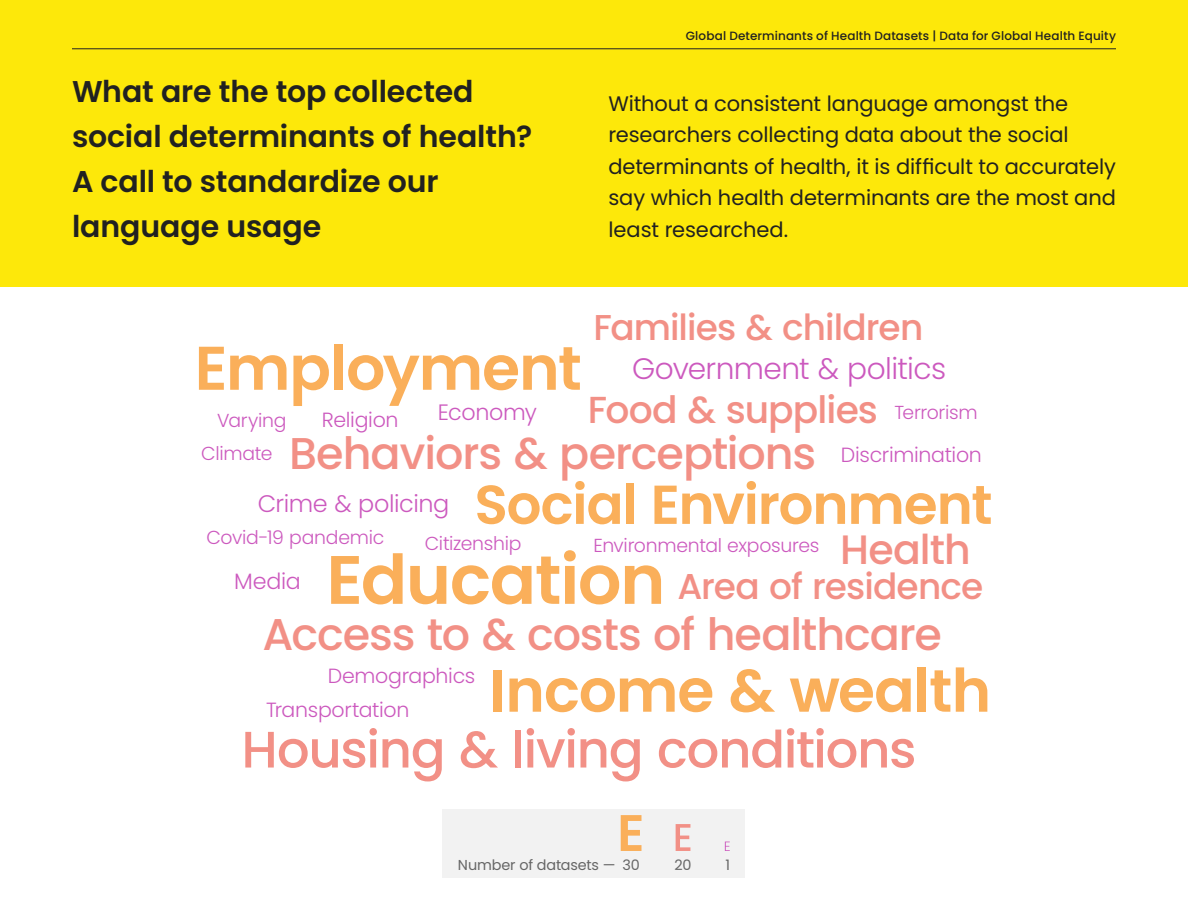
<style>
.page{position:relative;width:1188px;height:918px;background:#fff}
.page>*{position:absolute;margin:0;border:0;box-sizing:border-box;transform-origin:0 0}
.t1{font:600 68.4px "Poppins";letter-spacing:-.02em;color:#faaf5a}
.t2{font:600 61.5px "Poppins";letter-spacing:-.02em;color:#faaf5a}
.t3{font:600 59.85px "Poppins";letter-spacing:-.02em;color:#faaf5a}
.t4{font:600 54.75px "Poppins";letter-spacing:-.02em;color:#faaf5a}
.t5{font:500 51.3px "Poppins";letter-spacing:-.025em;color:#f29086}
.t6{font:500 44.4px "Poppins";letter-spacing:-.025em;color:#f29086}
.t7{font:500 41.1px "Poppins";letter-spacing:-.025em;color:#f29086}
.t8{font:500 37.65px "Poppins";letter-spacing:-.025em;color:#f29086}
.t9{font:500 35.85px "Poppins";letter-spacing:-.025em;color:#f29086}
.t10{font:600 30px/45px "Poppins";letter-spacing:-.005em;color:#212121}
.t11{font:300 29.55px "Poppins";letter-spacing:-.02em;color:#cc59be}
.t12{font:300 24px "Poppins";letter-spacing:-.015em;color:#cc59be}
.t13{font:300 22.2px "Poppins";letter-spacing:-.015em;color:#cc59be}
.t14{font:21px/31.5px "Poppins";letter-spacing:-.005em;color:#212121}
.t15{font:300 20.55px "Poppins";letter-spacing:-.015em;color:#cc59be}
.t16{font:300 18.75px/33.5px "Poppins";letter-spacing:-.015em;color:#cc59be}
.t17{font:14.4px "Poppins";letter-spacing:-.01em;color:#666}
.t18{font:500 12px "Poppins";letter-spacing:.01em;color:#212121}
</style>
<div class="page">
<div style="left:443px;top:809px;width:302px;height:69px;background:#f2f2f2"></div>
<svg style="left:621px;top:815px;width:21px;height:36px"></svg>
<svg style="left:676px;top:824px;width:14px;height:27px"></svg>
<svg style="left:725px;top:842px;width:5px;height:9px"></svg>
<div style="left:0;top:0;width:608px;height:286px;background:#fde80a"></div>
<div style="left:608px;top:0;width:580px;height:286px;background:#fde80a"></div>
<hr style="left:72px;top:49px;width:1044px;height:1px;background:#212121">
<h3 class="t10" style="left:72px;top:69px;width:462px">What are the top collected social determinants of health?<br>A call to standardize our language usage</h3>
<p class="t18" style="left:686px;top:28px;width:432px">Global Determinants of Health Datasets | Data for Global Health Equity</p>
<p class="t14" style="left:608px;top:88px;width:509px">Without a consistent language amongst the researchers collecting data about the social determinants of health, it is difficult to accurately say which health determinants are the most and least researched.</p>
<h3 class="t9" style="left:594px;top:306px;width:331px">Families &amp; children</h3>
<h2 class="t2" style="left:195px;top:333px;width:389px">Employment</h2>
<h3 class="t11" style="left:632px;top:352px;width:315px">Government &amp; politics</h3>
<h3 class="t8" style="left:588px;top:388px;width:292px">Food &amp; supplies</h3>
<p class="t13" style="left:438px;top:399px;width:101px">Economy</p>
<p class="t16" style="left:894px;top:395px;width:85px">Terrorism</p>
<p class="t15" style="left:322px;top:408px;width:78px">Religion</p>
<p class="t16" style="left:201px;top:403px;width:87px;text-indent:16px">Varying<br>Climate</p>
<h3 class="t6" style="left:289px;top:427px;width:529px">Behaviors &amp; perceptions</h3>
<p class="t15" style="left:841px;top:443px;width:143px">Discrimination</p>
<h3 class="t4" style="left:474px;top:473px;width:520px">Social Environment</h3>
<p class="t12" style="left:258px;top:490px;width:193px">Crime &amp; policing</p>
<p class="t16" style="left:206px;top:521px;width:179px">Covid-19 pandemic</p>
<p class="t16" style="left:593px;top:528px;width:228px">Environmental exposures</p>
<h3 class="t7" style="left:840px;top:525px;width:132px">Health</h3>
<p class="t16" style="left:425px;top:527px;width:98px">Citizenship</p>
<h1 class="t1" style="left:326px;top:540px;width:341px">Education</h1>
<h3 class="t9" style="left:677px;top:566px;width:308px">Area of residence</h3>
<p class="t13" style="left:234px;top:568px;width:68px">Media</p>
<h3 class="t6" style="left:262px;top:609px;width:681px">Access to &amp; costs of healthcare</h3>
<p class="t15" style="left:328px;top:664px;width:149px">Demographics</p>
<p class="t15" style="left:266px;top:698px;width:145px">Transportation</p>
<h3 class="t3" style="left:490px;top:656px;width:503px">Income &amp; wealth</h3>
<h3 class="t5" style="left:241px;top:720px;width:676px">Housing &amp; living conditions</h3>
<p class="t17" style="left:458px;top:857px;width:183px">Number of datasets — 30</p>
<p class="t17" style="left:675px;top:857px;width:19px">20</p>
<p class="t17" style="left:725px;top:857px;width:6px">1</p>
</div>
